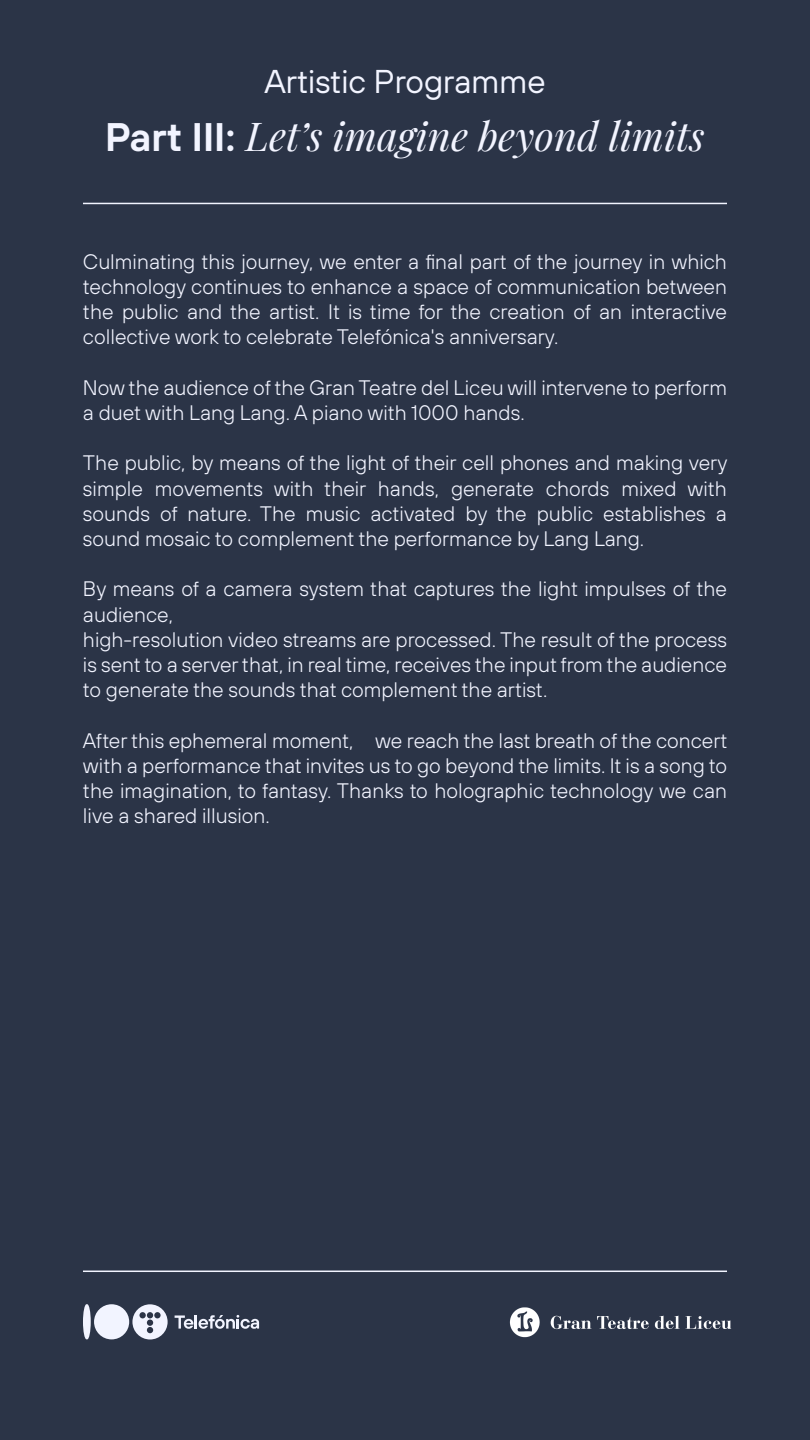
<style>
.page{position:relative;width:810px;height:1440px;background:#2b3447}
.page>*{position:absolute;margin:0;border:0;box-sizing:border-box;transform-origin:0 0}
.t1{font:italic 39.9px "Playfair Display";color:#f2f4ff}
.t2{font:33px "Tele Sans";color:#f2f4ff}
.t3{font:300 21px/25.2px "Tele Sans";color:#f2f4ff;text-align:justify}
.s1{font-family:"Tele Sans";font-weight:600;font-style:normal}
</style>
<div class="page">
<hr style="left:83px;top:203px;width:644px;height:1px;background:#f2f4ff">
<hr style="left:83px;top:1271px;width:644px;height:1px;background:#f2f4ff">
<div style="left:94px;top:1304px;width:35px;height:35px;background:#f2f4ff;border-radius:50%"></div>
<svg style="left:83px;top:1304px;width:8px;height:35px"></svg>
<svg style="left:175px;top:1315px;width:84px;height:14px"></svg>
<svg style="left:132px;top:1304px;width:36px;height:36px"></svg>
<img style="left:492px;top:1270px;width:240px;height:68px">
<h2 class="t2" style="left:264px;top:61px;width:283px">Artistic Programme</h2>
<h1 class="t1" style="left:105px;top:105px;width:601px"><span class="s1">Part III:</span> Let’s imagine beyond limits</h1>
<p class="t3" style="left:83px;top:248px;width:646px">Culminating this journey, we enter a final part of the journey in which technology continues to enhance a space of communication between the public and the artist. It is time for the creation of an interactive collective work to celebrate Telefónica's anniversary.</p>
<p class="t3" style="left:83px;top:374px;width:646px">Now the audience of the Gran Teatre del Liceu will intervene to perform a duet with Lang Lang. A piano with 1000 hands.</p>
<p class="t3" style="left:83px;top:450px;width:646px">The public, by means of the light of their cell phones and making very simple movements with their hands, generate chords mixed with sounds of nature. The music activated by the public establishes a sound mosaic to complement the performance by Lang Lang.</p>
<p class="t3" style="left:83px;top:576px;width:646px;text-align:left">By means of a camera system that captures the light impulses of the audience,<br>high-resolution video streams are processed. The result of the process is sent to a server that, in real time, receives the input from the audience to generate the sounds that complement the artist.</p>
<p class="t3" style="left:83px;top:727px;width:646px">After this ephemeral moment, we reach the last breath of the concert with a performance that invites us to go beyond the limits. It is a song to the imagination, to fantasy. Thanks to holographic technology we can live a shared illusion.</p>
</div>
